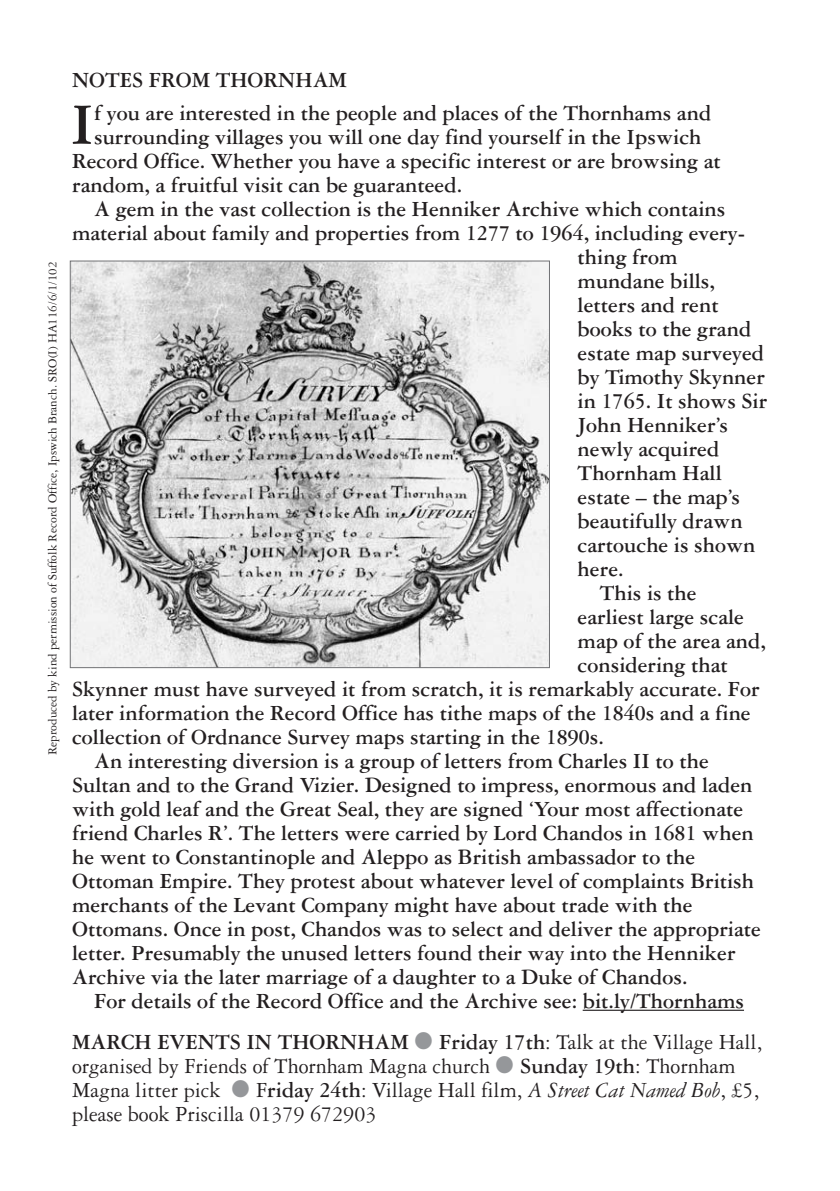
<style>
.page{position:relative;width:840px;height:1191px;background:#fff}
.page>*{position:absolute;margin:0;border:0;box-sizing:border-box;transform-origin:0 0}
.t1{font:700 62.2px "Garamond Three";color:#231f20;scale:.96 1}
.t2{font:700 23px "Garamond Three";color:#231f20;scale:.96 1}
.t3{font:23px/24px "Garamond Three";color:#231f20;scale:.96 1}
.t4{font:13px "Garamond Three";color:#231f20}
.s1{font-weight:700}
.s2{color:#95979a}
.s3{font-style:italic}
</style>
<div class="page">
<hr style="left:582px;top:1009px;width:161px;height:1px;background:#231f20">
<img style="left:72px;top:263px;width:475px;height:403px">
<p class="t4" style="left:48px;top:755px;width:495px;rotate:-90deg">Reproduced by kind permission of Suffolk Record Office, Ipswich Branch. SRO(I) HA116/6/1/102</p>
<p class="t2" style="left:72px;top:72px;width:288px">NOTES FROM THORNHAM</p>
<h1 class="t1" style="left:71px;top:103px;width:26px">I</h1>
<p class="t2" style="left:94px;top:105px;width:644px">f you are interested in the people and places of the Thornhams and</p>
<p class="t2" style="left:94px;top:129px;width:633px">surrounding villages you will one day find yourself in the Ipswich</p>
<p class="t2" style="left:72px;top:153px;width:677px">Record Office. Whether you have a specific interest or are browsing at</p>
<p class="t2" style="left:72px;top:177px;width:407px">random, a fruitful visit can be guaranteed.</p>
<p class="t2" style="left:94px;top:201px;width:658px">A gem in the vast collection is the Henniker Archive which contains</p>
<p class="t2" style="left:72px;top:225px;width:702px">material about family and properties from 1277 to 1964, including every-</p>
<p class="t2" style="left:577px;top:249px;width:106px">thing from</p>
<p class="t2" style="left:577px;top:273px;width:144px">mundane bills,</p>
<p class="t2" style="left:577px;top:297px;width:148px">letters and rent</p>
<p class="t2" style="left:577px;top:321px;width:182px">books to the grand</p>
<p class="t2" style="left:577px;top:345px;width:196px">estate map surveyed</p>
<p class="t2" style="left:577px;top:369px;width:196px">by Timothy Skynner</p>
<p class="t2" style="left:577px;top:393px;width:199px">in 1765. It shows Sir</p>
<p class="t2" style="left:577px;top:417px;width:158px">John Henniker’s</p>
<p class="t2" style="left:577px;top:441px;width:149px">newly acquired</p>
<p class="t2" style="left:577px;top:465px;width:152px">Thornham Hall</p>
<p class="t2" style="left:577px;top:489px;width:171px">estate – the map’s</p>
<p class="t2" style="left:577px;top:513px;width:173px">beautifully drawn</p>
<p class="t2" style="left:577px;top:537px;width:187px">cartouche is shown</p>
<p class="t2" style="left:577px;top:561px;width:49px">here.</p>
<p class="t2" style="left:599px;top:585px;width:102px">This is the</p>
<p class="t2" style="left:577px;top:609px;width:175px">earliest large scale</p>
<p class="t2" style="left:577px;top:633px;width:197px">map of the area and,</p>
<p class="t2" style="left:577px;top:657px;width:158px">considering that</p>
<p class="t2" style="left:72px;top:681px;width:717px">Skynner must have surveyed it from scratch, it is remarkably accurate. For</p>
<p class="t2" style="left:72px;top:705px;width:708px">later information the Record Office has tithe maps of the 1840s and a fine</p>
<p class="t2" style="left:72px;top:729px;width:555px">collection of Ordnance Survey maps starting in the 1890s.</p>
<p class="t2" style="left:94px;top:753px;width:641px">An interesting diversion is a group of letters from Charles II to the</p>
<p class="t2" style="left:72px;top:777px;width:709px">Sultan and to the Grand Vizier. Designed to impress, enormous and laden</p>
<p class="t2" style="left:72px;top:801px;width:700px">with gold leaf and the Great Seal, they are signed ‘Your most affectionate</p>
<p class="t2" style="left:72px;top:825px;width:711px">friend Charles R’. The letters were carried by Lord Chandos in 1681 when</p>
<p class="t2" style="left:72px;top:849px;width:650px">he went to Constantinople and Aleppo as British ambassador to the</p>
<p class="t2" style="left:72px;top:873px;width:711px">Ottoman Empire. They protest about whatever level of complaints British</p>
<p class="t2" style="left:72px;top:897px;width:647px">merchants of the Levant Company might have about trade with the</p>
<p class="t2" style="left:72px;top:921px;width:718px">Ottomans. Once in post, Chandos was to select and deliver the appropriate</p>
<p class="t2" style="left:72px;top:945px;width:692px">letter. Presumably the unused letters found their way into the Henniker</p>
<p class="t2" style="left:72px;top:969px;width:642px">Archive via the later marriage of a daughter to a Duke of Chandos.</p>
<p class="t2" style="left:94px;top:993px;width:678px">For details of the Record Office and the Archive see: bit.ly/Thornhams</p>
<p class="t3" style="left:72px;top:1032px;width:720px"><span class="s1">MARCH EVENTS IN THORNHAM</span> <span class="s2">●</span> <span class="s1">Friday 17th</span>: Talk at the Village Hall, organised by Friends of Thornham Magna church <span class="s2">●</span> <span class="s1">Sunday 19th</span>: Thornham Magna litter pick <span class="s2">●</span> F<span class="s1">riday 24th</span>: Village Hall film, <span class="s3">A Street Cat Named Bob</span>, £5, please book Priscilla 01379 672903</p>
</div>
